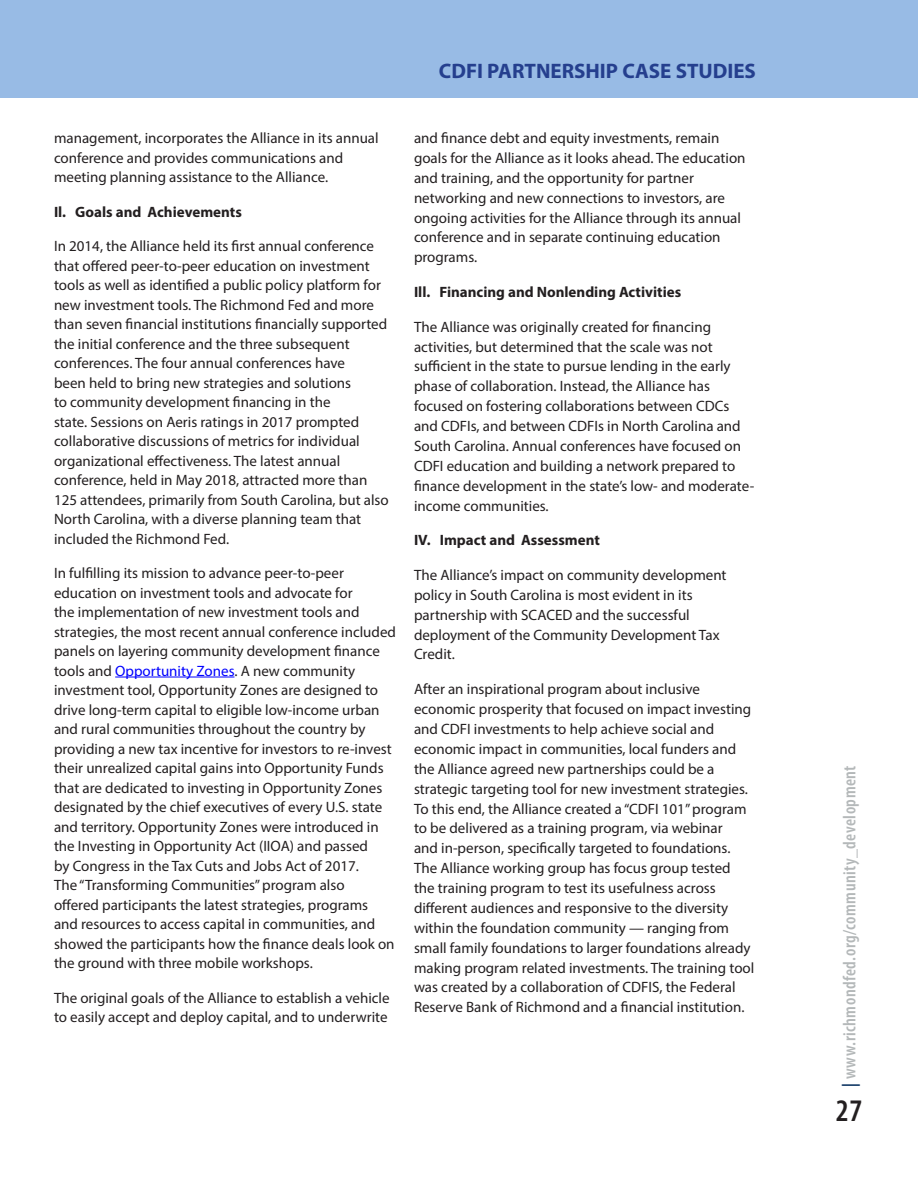
<style>
.page{position:relative;width:918px;height:1188px;background:#fff}
.page>*{position:absolute;margin:0;border:0;box-sizing:border-box;transform-origin:0 0}
.t1{font:600 condensed 31.5px "Myriad Pro";color:#231f20}
.List_Paragraph{font:700 21px "Myriad Pro";color:#253f8e}
.t2{font:600 condensed 18px "Myriad Pro";letter-spacing:.025em;color:#b4b8b9}
.t3{font:15px/19.5px "Myriad Pro";color:#231f20}
.List_Paragraph-2{font:700 15px "Myriad Pro";color:#231f20}
.s1{color:#00f}
.s2{color:#002a5a}
</style>
<div class="page">
<hr style="left:115px;top:677px;width:119px;height:1px;background:#00f">
<div style="left:0;top:0;width:918px;height:97px;background:#98bbe5"></div>
<p class="List_Paragraph" style="left:439px;top:58px;width:319px">CDFI PARTNERSHIP CASE STUDIES</p>
<p class="t3" style="left:54px;top:128px;width:326px">management, incorporates the Alliance in its annual conference and provides communications and meeting planning assistance to the Alliance.</p>
<p class="List_Paragraph-2" style="left:54px;top:202px;width:189px">Il. Goals and Achievements</p>
<p class="t3" style="left:54px;top:236px;width:336px">In 2014, the Alliance held its first annual conference that offered peer-to-peer education on investment tools as well as identified a public policy platform for new investment tools. The Richmond Fed and more than seven financial institutions financially supported the initial conference and the three subsequent conferences. The four annual conferences have<br>been held to bring new strategies and solutions<br>to community development financing in the<br>state. Sessions on Aeris ratings in 2017 prompted collaborative discussions of metrics for individual organizational effectiveness. The latest annual conference, held in May 2018, attracted more than 125 attendees, primarily from South Carolina, but also North Carolina, with a diverse planning team that included the Richmond Fed.</p>
<p class="t3" style="left:54px;top:563px;width:344px">In fulfilling its mission to advance peer-to-peer education on investment tools and advocate for<br>the implementation of new investment tools and strategies, the most recent annual conference included panels on layering community development finance tools and <span class="s1">Opportunity Zones</span>. A new community investment tool, Opportunity Zones are designed to drive long-term capital to eligible low-income urban and rural communities throughout the country by providing a new tax incentive for investors to re-invest their unrealized capital gains into Opportunity Funds that are dedicated to investing in Opportunity Zones designated by the chief executives of every U.S. state and territory. Opportunity Zones were introduced in the Investing in Opportunity Act (IIOA) and passed<br>by Congress in the Tax Cuts and Jobs Act of 2017.<br>The “Transforming Communities” program also<br>offered participants the latest strategies, programs<br>and resources to access capital in communities, and showed the participants how the finance deals look on the ground with three mobile workshops.</p>
<p class="t3" style="left:54px;top:987px;width:337px">The original goals of the Alliance to establish a vehicle to easily accept and deploy capital, and to underwrite</p>
<p class="t3" style="left:414px;top:128px;width:333px">and finance debt and equity investments, remain goals for the Alliance as it looks ahead. The education and training, and the opportunity for partner networking and new connections to investors, are ongoing activities for the Alliance through its annual conference and in separate continuing education programs.</p>
<p class="List_Paragraph-2" style="left:414px;top:282px;width:269px">Ill. Financing and Nonlending Activities</p>
<p class="t3" style="left:414px;top:316px;width:342px">The Alliance was originally created for financing activities, but determined that the scale was not sufficient in the state to pursue lending in the early phase of collaboration. Instead, the Alliance has focused on fostering collaborations between CDCs and CDFIs, and between CDFIs in North Carolina and South Carolina. Annual conferences have focused on CDFI education and building a network prepared to finance development in the state’s low- and moderate&shy;income communities.</p>
<p class="List_Paragraph-2" style="left:414px;top:530px;width:187px">IV. Impact and Assessment</p>
<p class="t3" style="left:414px;top:565px;width:314px">The Alliance’s impact on community development policy in South Carolina is most evident in its partnership with SCACED and the successful deployment of the Community Development Tax Credit.</p>
<p class="t3" style="left:414px;top:679px;width:342px">After an inspirational program about inclusive economic prosperity that focused on impact investing and CDFI investments to help achieve social and economic impact in communities, local funders and the Alliance agreed new partnerships could be a strategic targeting tool for new investment strategies.<br>To this end, the Alliance created a “CDFI 101” program to be delivered as a training program, via webinar<br>and in-person, specifically targeted to foundations.<br>The Alliance working group has focus group tested the training program to test its usefulness across different audiences and responsive to the diversity within the foundation community — ranging from small family foundations to larger foundations already making program related investments. The training tool was created by a collaboration of CDFIS, the Federal Reserve Bank of Richmond and a financial institution.</p>
<p class="t2" style="left:838px;top:1087px;width:323px;rotate:-90deg"><span class="s2">|</span> www.richmondfed.org/community_development</p>
<h1 class="t1" style="left:836px;top:1091px;width:28px">27</h1>
</div>
